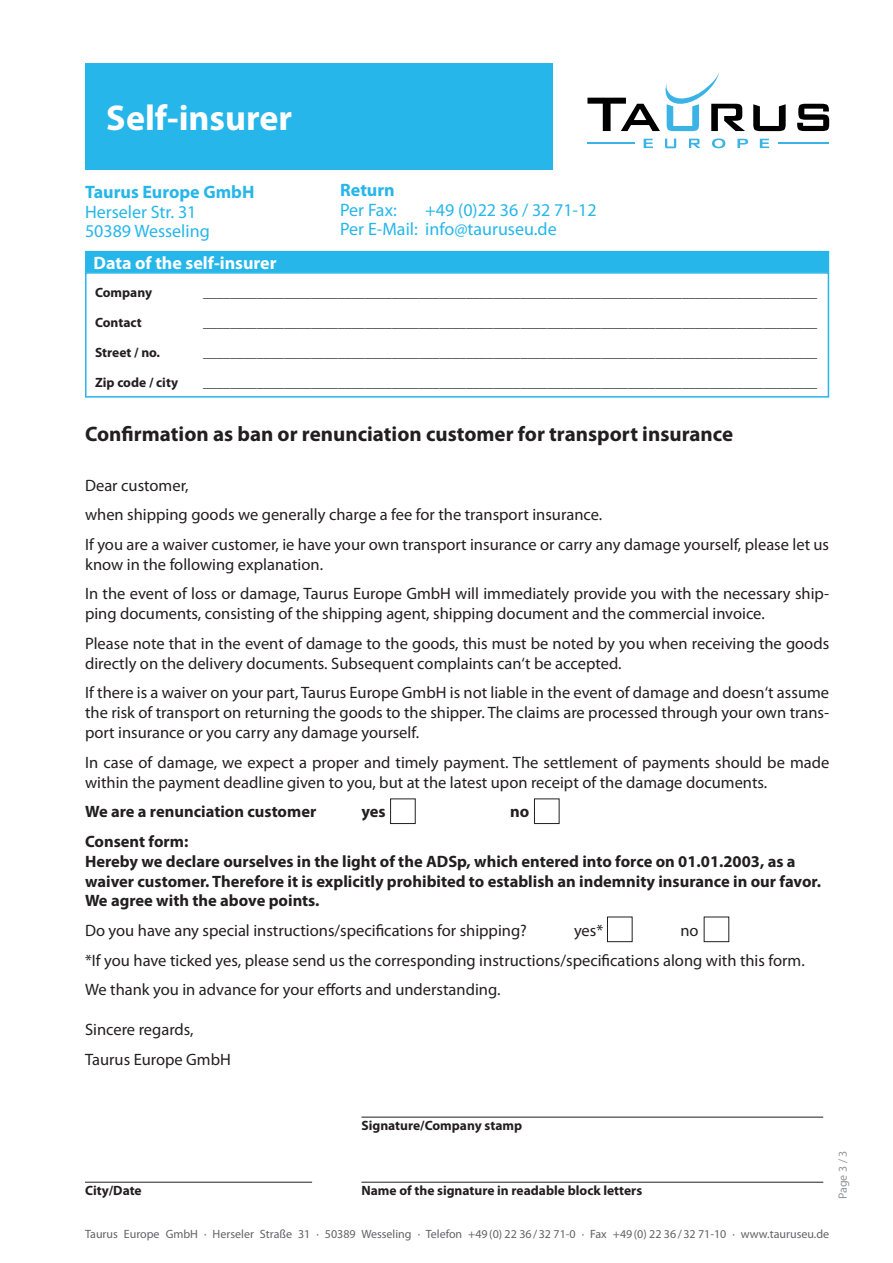
<style>
.page{position:relative;width:893px;height:1263px;background:#fff}
.page>*{position:absolute;margin:0;border:0;box-sizing:border-box;transform-origin:0 0}
.t1{font:700 36px "Myriad Pro";color:#fff}
.t2{font:700 21px "Myriad Pro";color:#231f20}
.t3{font:18px/19.5px "Myriad Pro";color:#26b6ea}
.t4{font:700 18px "Myriad Pro";color:#26b6ea}
.t5{font:700 18px "Myriad Pro";color:#fff}
.t6{font:16.5px/29.7px "Myriad Pro";color:#231f20}
.t7{font:700 16.5px/19.8px "Myriad Pro";color:#231f20}
.t8{font:700 13.5px "Myriad Pro";color:#231f20}
.t9{font:12px "Myriad Pro";color:#636366}
.t10{font:12px "Myriad Pro";color:#939598}
</style>
<div class="page">
<div style="left:85px;top:251px;width:744px;height:21px;background:#26b6ea"></div>
<div style="left:85px;top:272px;width:744px;height:126px;border:2px solid #26b6ea"></div>
<div style="left:85px;top:64px;width:468px;height:106px;background:#26b6ea"></div>
<svg style="left:753px;top:104px;width:33px;height:27px"></svg>
<svg style="left:797px;top:104px;width:32px;height:27px"></svg>
<svg style="left:587px;top:72px;width:158px;height:59px"></svg>
<hr style="left:778px;top:142px;width:51px;height:2px;background:#3bb3e6">
<hr style="left:587px;top:142px;width:47px;height:2px;background:#3bb3e6">
<svg style="left:644px;top:139px;width:9px;height:9px"></svg>
<svg style="left:712px;top:138px;width:13px;height:10px"></svg>
<svg style="left:737px;top:139px;width:11px;height:9px"></svg>
<svg style="left:760px;top:139px;width:9px;height:9px"></svg>
<svg style="left:665px;top:139px;width:11px;height:9px"></svg>
<svg style="left:689px;top:139px;width:11px;height:9px"></svg>
<hr style="left:85px;top:1182px;width:227px;height:1px;background:#231f20">
<hr style="left:361px;top:1117px;width:462px;height:1px;background:#231f20">
<hr style="left:361px;top:1182px;width:462px;height:1px;background:#231f20">
<div style="left:390px;top:798px;width:26px;height:26px;border:1px solid #231f20"></div>
<div style="left:607px;top:917px;width:25px;height:25px;border:1px solid #231f20"></div>
<div style="left:534px;top:798px;width:25px;height:26px;border:1px solid #231f20"></div>
<h1 class="t1" style="left:106px;top:95px;width:188px">Self-insurer</h1>
<p class="t4" style="left:85px;top:181px;width:171px">Taurus Europe GmbH</p>
<p class="t3" style="left:85px;top:202px;width:126px">Herseler Str. 31<br>50389 Wesseling</p>
<p class="t4" style="left:340px;top:179px;width:56px">Return</p>
<p class="t3" style="left:340px;top:200px;width:58px">Per Fax:</p>
<p class="t3" style="left:340px;top:200px;width:258px;text-indent:85px">+49 (0)22 36 / 32 71-12<br>Per E-Mail: info@tauruseu.de</p>
<p class="t5" style="left:94px;top:251px;width:185px">Data of the self-insurer</p>
<p class="t8" style="left:95px;top:283px;width:59px">Company</p>
<p class="t8" style="left:203px;top:283px;width:616px">___________________________________________________________________________________________</p>
<p class="t8" style="left:95px;top:313px;width:48px">Contact</p>
<p class="t8" style="left:203px;top:313px;width:616px">___________________________________________________________________________________________</p>
<p class="t8" style="left:95px;top:343px;width:67px">Street / no.</p>
<p class="t8" style="left:203px;top:343px;width:616px">___________________________________________________________________________________________</p>
<p class="t8" style="left:95px;top:373px;width:85px">Zip code / city</p>
<p class="t8" style="left:203px;top:373px;width:616px">___________________________________________________________________________________________</p>
<p class="t2" style="left:85px;top:420px;width:650px">Confirmation as ban or renunciation customer for transport insurance</p>
<p class="t6" style="left:85px;top:470px;width:746px">Dear customer,<br>when shipping goods we generally charge a fee for the transport insurance.<br>If you are a waiver customer, ie have your own transport insurance or carry any damage yourself, please let us</p>
<p class="t6" style="left:85px;top:549px;width:746px">know in the following explanation.<br>In the event of loss or damage, Taurus Europe GmbH will immediately provide you with the necessary ship-</p>
<p class="t6" style="left:85px;top:599px;width:746px">ping documents, consisting of the shipping agent, shipping document and the commercial invoice.<br>Please note that in the event of damage to the goods, this must be noted by you when receiving the goods</p>
<p class="t6" style="left:85px;top:648px;width:746px">directly on the delivery documents. Subsequent complaints can‘t be accepted.<br>If there is a waiver on your part, Taurus Europe GmbH is not liable in the event of damage and doesn‘t assume</p>
<p class="t6" style="left:85px;top:702px;width:746px;line-height:19.8px">the risk of transport on returning the goods to the shipper. The claims are processed through your own trans&shy;port insurance or you carry any damage yourself.</p>
<p class="t6" style="left:85px;top:752px;width:746px;line-height:19.8px">In case of damage, we expect a proper and timely payment. The settlement of payments should be made within the payment deadline given to you, but at the latest upon receipt of the damage documents.</p>
<p class="t7" style="left:85px;top:801px;width:233px">We are a renunciation customer</p>
<p class="t7" style="left:361px;top:801px;width:26px">yes</p>
<p class="t7" style="left:510px;top:801px;width:21px">no</p>
<p class="t7" style="left:85px;top:831px;width:738px">Consent form:<br>Hereby we declare ourselves in the light of the ADSp, which entered into force on 01.01.2003, as a waiver customer. Therefore it is explicitly prohibited to establish an indemnity insurance in our favor.<br>We agree with the above points.</p>
<p class="t6" style="left:85px;top:915px;width:443px">Do you have any special instructions/specifications for shipping?</p>
<p class="t6" style="left:574px;top:915px;width:31px">yes*</p>
<p class="t6" style="left:85px;top:915px;width:721px;text-indent:595px">no<br>*If you have ticked yes, please send us the corresponding instructions/specifications along with this form.<br>We thank you in advance for your efforts and understanding.</p>
<p class="t6" style="left:85px;top:1014px;width:147px">Sincere regards,<br>Taurus Europe GmbH</p>
<p class="t8" style="left:361px;top:1117px;width:162px">Signature/Company stamp</p>
<p class="t8" style="left:85px;top:1182px;width:58px">City/Date</p>
<p class="t8" style="left:361px;top:1182px;width:282px">Name of the signature in readable block letters</p>
<p class="t10" style="left:835px;top:1199px;width:50px;rotate:-90deg">Page 3 / 3</p>
<p class="t9" style="left:85px;top:1226px;width:746px">Taurus Europe GmbH · Herseler Straße 31 · 50389 Wesseling · Telefon +49(0) 22 36/32 71-0 · Fax +49(0) 22 36/32 71-10 · www.tauruseu.de</p>
</div>
